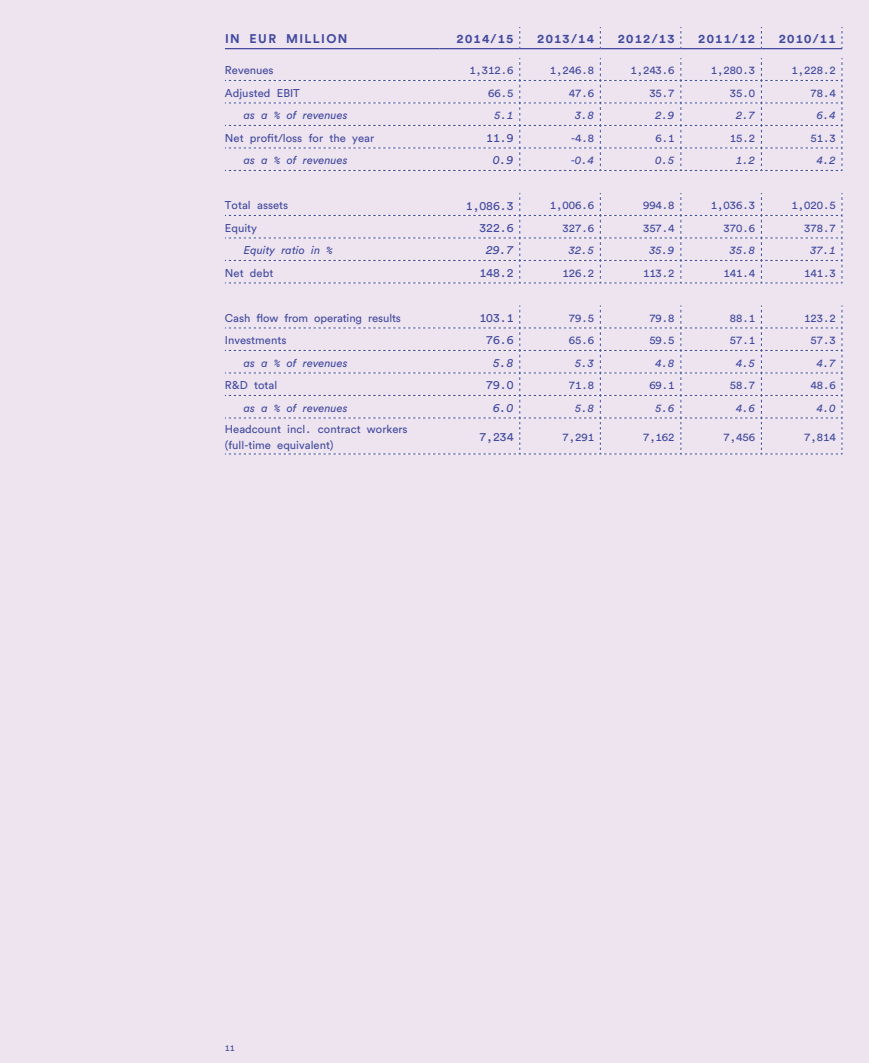
<style>
.page{position:relative;width:869px;height:1063px;background:#fff}
.page>*{position:absolute;margin:0;border:0;box-sizing:border-box;transform-origin:0 0}
.t1{font:700 12.5px "Circular Std";letter-spacing:.1em;color:#424a9f}
.t2{font:12.12px "Circular Std";color:#424a9f}
.t3{font:italic 12.12px "Circular Std";color:#424a9f}
.t4{font:11.25px/16.2px "Circular Std";color:#424a9f}
.t5{font:italic 11.25px "Circular Std";color:#424a9f}
.t6{font:8.75px "Circular Std";color:#424a9f}
</style>
<div class="page">
<div style="left:0;top:0;width:868px;height:1063px;background:#eee4f0"></div>
<svg style="left:680px;top:27px;width:1px;height:21px"></svg>
<svg style="left:841px;top:27px;width:1px;height:21px"></svg>
<hr style="left:225px;top:48px;width:214px;height:1px;background:#424a9f">
<hr style="left:439px;top:48px;width:80px;height:1px;background:#424a9f">
<hr style="left:519px;top:48px;width:81px;height:1px;background:#424a9f">
<hr style="left:600px;top:48px;width:80px;height:1px;background:#424a9f">
<hr style="left:680px;top:48px;width:81px;height:1px;background:#424a9f">
<hr style="left:761px;top:48px;width:80px;height:1px;background:#424a9f">
<svg style="left:225px;top:193px;width:617px;height:91px"></svg>
<svg style="left:225px;top:58px;width:617px;height:113px"></svg>
<svg style="left:519px;top:27px;width:1px;height:21px"></svg>
<svg style="left:225px;top:305px;width:617px;height:150px"></svg>
<p class="t1" style="left:225px;top:31px;width:124px">IN EUR MILLION</p>
<p class="t1" style="left:456px;top:31px;width:58px">2014/15</p>
<p class="t1" style="left:537px;top:31px;width:58px">2013/14</p>
<p class="t1" style="left:617px;top:31px;width:58px">2012/13</p>
<p class="t1" style="left:698px;top:31px;width:58px">2011/12</p>
<p class="t1" style="left:778px;top:31px;width:58px">2010/11</p>
<p class="t4" style="left:225px;top:62px;width:50px">Revenues</p>
<p class="t4" style="left:469px;top:62px;width:46px">1,312.6</p>
<p class="t4" style="left:549px;top:62px;width:46px">1,246.8</p>
<p class="t4" style="left:630px;top:62px;width:46px">1,243.6</p>
<p class="t4" style="left:710px;top:62px;width:46px">1,280.3</p>
<p class="t4" style="left:791px;top:62px;width:46px">1,228.2</p>
<p class="t4" style="left:225px;top:84px;width:76px">Adjusted EBIT</p>
<p class="t4" style="left:488px;top:84px;width:27px">66.5</p>
<p class="t4" style="left:568px;top:84px;width:27px">47.6</p>
<p class="t4" style="left:649px;top:84px;width:27px">35.7</p>
<p class="t4" style="left:729px;top:84px;width:27px">35.0</p>
<p class="t4" style="left:810px;top:84px;width:27px">78.4</p>
<p class="t5" style="left:244px;top:108px;width:105px">as a % of revenues</p>
<p class="t5" style="left:494px;top:108px;width:20px">5.1</p>
<p class="t5" style="left:575px;top:108px;width:20px">3.8</p>
<p class="t5" style="left:655px;top:108px;width:20px">2.9</p>
<p class="t5" style="left:735px;top:108px;width:20px">2.7</p>
<p class="t5" style="left:816px;top:108px;width:20px">6.4</p>
<p class="t4" style="left:225px;top:129px;width:151px">Net profit/loss for the year</p>
<p class="t2" style="left:486px;top:130px;width:29px">11.9</p>
<p class="t4" style="left:570px;top:129px;width:24px">-4.8</p>
<p class="t4" style="left:655px;top:129px;width:20px">6.1</p>
<p class="t4" style="left:729px;top:129px;width:27px">15.2</p>
<p class="t4" style="left:810px;top:129px;width:27px">51.3</p>
<p class="t5" style="left:244px;top:153px;width:105px">as a % of revenues</p>
<p class="t3" style="left:493px;top:153px;width:22px">0.9</p>
<p class="t5" style="left:571px;top:153px;width:24px">-0.4</p>
<p class="t5" style="left:655px;top:153px;width:20px">0.5</p>
<p class="t5" style="left:735px;top:153px;width:20px">1.2</p>
<p class="t5" style="left:816px;top:153px;width:20px">4.2</p>
<p class="t4" style="left:225px;top:197px;width:65px">Total assets</p>
<p class="t2" style="left:465px;top:198px;width:49px">1,086.3</p>
<p class="t4" style="left:549px;top:197px;width:46px">1,006.6</p>
<p class="t4" style="left:642px;top:197px;width:33px">994.8</p>
<p class="t4" style="left:710px;top:197px;width:46px">1,036.3</p>
<p class="t4" style="left:791px;top:197px;width:46px">1,020.5</p>
<p class="t4" style="left:225px;top:219px;width:34px">Equity</p>
<p class="t2" style="left:479px;top:220px;width:35px">322.6</p>
<p class="t4" style="left:562px;top:219px;width:33px">327.6</p>
<p class="t4" style="left:642px;top:219px;width:33px">357.4</p>
<p class="t4" style="left:723px;top:219px;width:33px">370.6</p>
<p class="t4" style="left:803px;top:219px;width:33px">378.7</p>
<p class="t5" style="left:244px;top:243px;width:90px">Equity ratio in %</p>
<p class="t3" style="left:486px;top:243px;width:29px">29.7</p>
<p class="t5" style="left:568px;top:243px;width:27px">32.5</p>
<p class="t5" style="left:649px;top:243px;width:27px">35.9</p>
<p class="t5" style="left:729px;top:243px;width:27px">35.8</p>
<p class="t5" style="left:810px;top:243px;width:27px">37.1</p>
<p class="t4" style="left:225px;top:264px;width:50px">Net debt</p>
<p class="t2" style="left:479px;top:265px;width:35px">148.2</p>
<p class="t4" style="left:562px;top:264px;width:33px">126.2</p>
<p class="t4" style="left:642px;top:264px;width:33px">113.2</p>
<p class="t4" style="left:723px;top:264px;width:33px">141.4</p>
<p class="t4" style="left:803px;top:264px;width:33px">141.3</p>
<p class="t4" style="left:225px;top:310px;width:177px">Cash flow from operating results</p>
<p class="t2" style="left:479px;top:311px;width:35px">103.1</p>
<p class="t4" style="left:568px;top:310px;width:27px">79.5</p>
<p class="t4" style="left:649px;top:310px;width:27px">79.8</p>
<p class="t4" style="left:729px;top:310px;width:27px">88.1</p>
<p class="t4" style="left:803px;top:310px;width:33px">123.2</p>
<p class="t4" style="left:225px;top:332px;width:63px">Investments</p>
<p class="t2" style="left:486px;top:333px;width:29px">76.6</p>
<p class="t4" style="left:568px;top:332px;width:27px">65.6</p>
<p class="t4" style="left:649px;top:332px;width:27px">59.5</p>
<p class="t4" style="left:729px;top:332px;width:27px">57.1</p>
<p class="t4" style="left:810px;top:332px;width:27px">57.3</p>
<p class="t5" style="left:244px;top:356px;width:105px">as a % of revenues</p>
<p class="t3" style="left:493px;top:355px;width:22px">5.8</p>
<p class="t5" style="left:575px;top:356px;width:20px">5.3</p>
<p class="t5" style="left:655px;top:356px;width:20px">4.8</p>
<p class="t5" style="left:735px;top:356px;width:20px">4.5</p>
<p class="t5" style="left:816px;top:356px;width:20px">4.7</p>
<p class="t4" style="left:225px;top:377px;width:54px">R&amp;D total</p>
<p class="t2" style="left:486px;top:378px;width:29px">79.0</p>
<p class="t4" style="left:568px;top:377px;width:27px">71.8</p>
<p class="t4" style="left:649px;top:377px;width:27px">69.1</p>
<p class="t4" style="left:729px;top:377px;width:27px">58.7</p>
<p class="t4" style="left:810px;top:377px;width:27px">48.6</p>
<p class="t5" style="left:244px;top:401px;width:105px">as a % of revenues</p>
<p class="t3" style="left:493px;top:400px;width:22px">6.0</p>
<p class="t5" style="left:575px;top:401px;width:20px">5.8</p>
<p class="t5" style="left:655px;top:401px;width:20px">5.6</p>
<p class="t5" style="left:735px;top:401px;width:20px">4.6</p>
<p class="t5" style="left:816px;top:401px;width:20px">4.0</p>
<p class="t4" style="left:225px;top:420px;width:184px">Headcount incl. contract workers (full-time equivalent)</p>
<p class="t2" style="left:479px;top:430px;width:35px">7,234</p>
<p class="t4" style="left:562px;top:429px;width:33px">7,291</p>
<p class="t4" style="left:642px;top:429px;width:33px">7,162</p>
<p class="t4" style="left:723px;top:429px;width:33px">7,456</p>
<p class="t4" style="left:803px;top:429px;width:33px">7,814</p>
<p class="t6" style="left:225px;top:1042px;width:11px">11</p>
</div>
